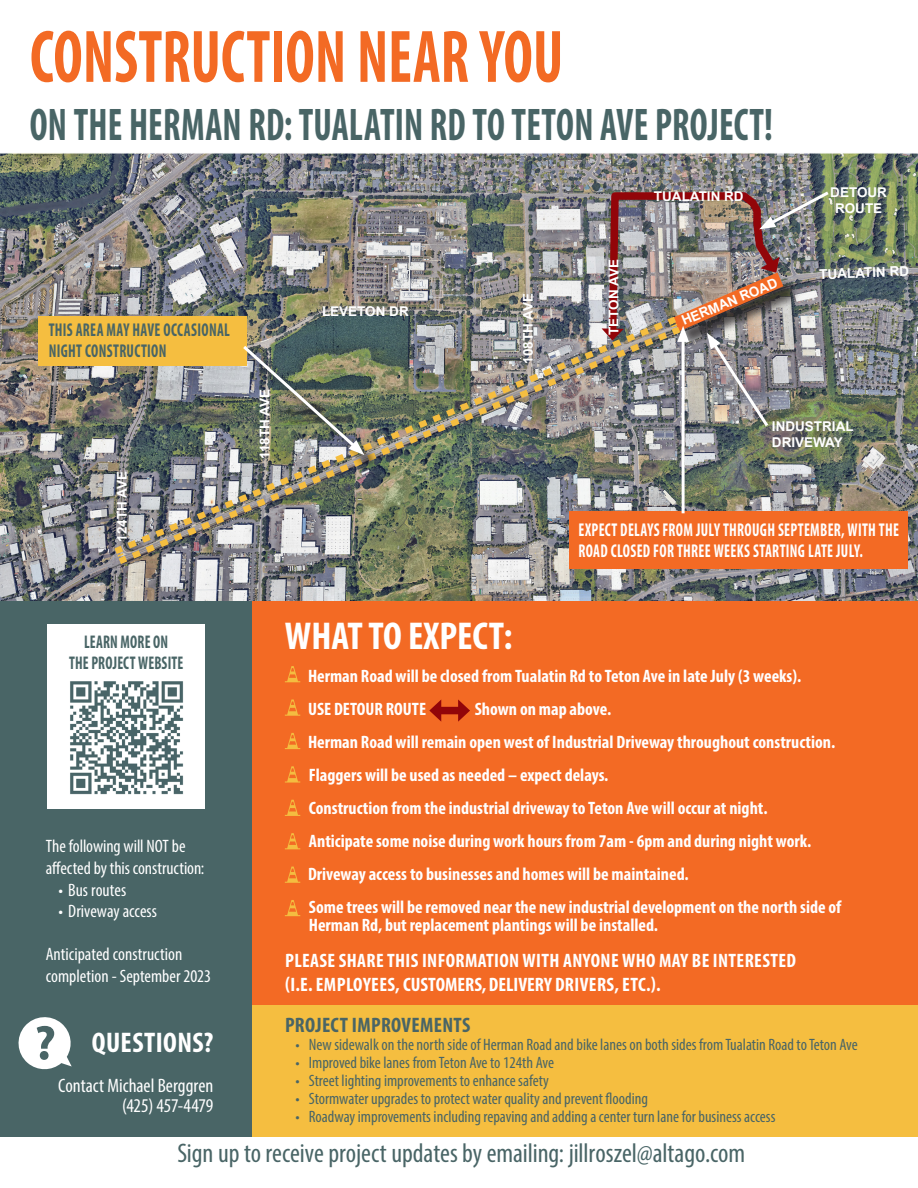
<style>
.page{position:relative;width:918px;height:1188px;background:#fff}
.page>*{position:absolute;margin:0;border:0;box-sizing:border-box;transform-origin:0 0}
.Project_title{font:700 condensed 75.15px "Myriad Pro";color:#f36a24;scale:.81 1}
.Project_title-2{font:700 condensed 46.05px "Myriad Pro";letter-spacing:.005em;color:#496566;scale:.81 1}
.t1{font:700 condensed 39px "Myriad Pro";color:#fff}
.Body_text{font:700 condensed 28.5px "Myriad Pro";letter-spacing:.015em;color:#fff}
.Body_text-2{font:condensed 27px "Myriad Pro";color:#496566}
.Body_text-3{font:700 condensed 21px "Myriad Pro";letter-spacing:.015em;color:#496566}
.t2{font:700 condensed 19.5px/23.7px "Myriad Pro";letter-spacing:.02em;color:#fff}
.Body_text-4{font:condensed 19.5px/19.5px "Myriad Pro";color:#fff;text-align:right}
.Project_title-3{font:700 condensed 18.6px/21px "Myriad Pro";letter-spacing:.02em;color:#fff;scale:.81 1}
.Project_title-4{font:700 condensed 18.6px/21px "Myriad Pro";letter-spacing:.02em;color:#496566;scale:.81 1}
.Project_title-5{font:700 condensed 18.45px/21px "Myriad Pro";letter-spacing:.01em;color:#496566;text-align:center;scale:.81 1}
.t3{font:700 condensed 18px/18px "Myriad Pro";color:#fff}
.Body_text-5{font:condensed 18px/21.6px "Myriad Pro";color:#fff}
.t4{font:condensed 16.5px "Myriad Pro";color:#496566}
.t5{font:700 13.5px/16.2px "Arial";color:#fff}
</style>
<div class="page">
<img style="left:0;top:153px;width:918px;height:448px">
<img style="left:111px;top:313px;width:571px;height:255px">
<div style="left:0;top:601px;width:252px;height:536px;background:#496566"></div>
<div style="left:252px;top:601px;width:666px;height:413px;background:#f36a24"></div>
<svg style="left:285px;top:699px;width:15px;height:17px"></svg>
<svg style="left:285px;top:733px;width:15px;height:16px"></svg>
<svg style="left:285px;top:766px;width:15px;height:17px"></svg>
<svg style="left:285px;top:833px;width:15px;height:16px"></svg>
<svg style="left:285px;top:867px;width:15px;height:16px"></svg>
<svg style="left:285px;top:666px;width:15px;height:16px"></svg>
<svg style="left:18px;top:1017px;width:54px;height:53px"></svg>
<svg style="left:285px;top:900px;width:15px;height:16px"></svg>
<div style="left:569px;top:512px;width:339px;height:57px;background:#f36a24"></div>
<div style="left:38px;top:316px;width:209px;height:49px;background:#f5be40"></div>
<div style="left:247px;top:349px;width:135px;height:124px;background:#231f20;opacity:.75"></div>
<img style="left:240px;top:343px;width:124px;height:112px">
<div style="left:48px;top:624px;width:157px;height:184px;background:#fff"></div>
<img style="left:70px;top:681px;width:114px;height:114px">
<div style="left:252px;top:1006px;width:666px;height:131px;background:#f5be40"></div>
<svg style="left:285px;top:800px;width:15px;height:16px"></svg>
<hr style="left:682px;top:336px;width:3px;height:177px;background:#fff">
<img style="left:602px;top:189px;width:230px;height:241px">
<div style="left:437px;top:707px;width:25px;height:7px;background:#920509"></div>
<svg style="left:429px;top:700px;width:12px;height:21px"></svg>
<svg style="left:458px;top:699px;width:12px;height:23px"></svg>
<p class="Project_title" style="left:30px;top:10px;width:660px">CONSTRUCTION NEAR YOU</p>
<p class="Project_title-2" style="left:30px;top:95px;width:919px">ON THE HERMAN RD: TUALATIN RD TO TETON AVE PROJECT!</p>
<p class="Project_title-4" style="left:49px;top:319px;width:225px">THIS AREA MAY HAVE OCCASIONAL<br>NIGHT CONSTRUCTION</p>
<p class="t5" style="left:114px;top:542px;width:72px;rotate:-90deg">124TH AVE</p>
<p class="t5" style="left:257px;top:459px;width:71px;rotate:-90deg">118TH AVE</p>
<p class="t5" style="left:322px;top:304px;width:88px">LEVETON DR</p>
<p class="t5" style="left:520px;top:364px;width:72px;rotate:-90deg">108TH AVE</p>
<p class="t5" style="left:606px;top:335px;width:77px;rotate:-90deg">TETON AVE</p>
<p class="t5" style="left:654px;top:188px;width:91px">TUALATIN RD</p>
<p class="t5" style="left:830px;top:184px;width:58px;text-align:center">DETOUR<br>ROUTE</p>
<p class="t5" style="left:679px;top:314px;width:104px;rotate:-23deg">HERMAN ROAD</p>
<p class="t5" style="left:819px;top:266px;width:91px;rotate:-2deg">TUALATIN RD</p>
<p class="t5" style="left:772px;top:418px;width:83px">INDUSTRIAL<br>DRIVEWAY</p>
<p class="Project_title-3" style="left:579px;top:519px;width:397px">EXPECT DELAYS FROM JULY THROUGH SEPTEMBER, WITH THE<br>ROAD CLOSED FOR THREE WEEKS STARTING LATE JULY.</p>
<p class="t1" style="left:285px;top:612px;width:229px">WHAT TO EXPECT:</p>
<p class="t3" style="left:308px;top:667px;width:495px">Herman Road will be closed from Tualatin Rd to Teton Ave in late July (3 weeks).</p>
<p class="t3" style="left:308px;top:700px;width:120px">USE DETOUR ROUTE</p>
<p class="t3" style="left:475px;top:700px;width:138px">Shown on map above.</p>
<p class="t3" style="left:308px;top:733px;width:529px">Herman Road will remain open west of Industrial Driveway throughout construction.</p>
<p class="t3" style="left:309px;top:766px;width:301px">Flaggers will be used as needed – expect delays.</p>
<p class="t3" style="left:309px;top:799px;width:460px">Construction from the industrial driveway to Teton Ave will occur at night.</p>
<p class="t3" style="left:309px;top:832px;width:504px">Anticipate some noise during work hours from 7am - 6pm and during night work.</p>
<p class="t3" style="left:308px;top:865px;width:382px">Driveway access to businesses and homes will be maintained.</p>
<p class="t3" style="left:309px;top:898px;width:534px">Some trees will be removed near the new industrial development on the north side of<br>Herman Rd, but replacement plantings will be installed.</p>
<p class="Project_title-5" style="left:69px;top:631px;width:142px">LEARN MORE ON<br>THE PROJECT WEBSITE</p>
<p class="Body_text-5" style="left:46px;top:835px;width:160px">The following will NOT be affected by this construction:</p>
<p class="Body_text-5" style="left:59px;top:879px;width:69px">• Bus routes</p>
<p class="Body_text-5" style="left:59px;top:900px;width:100px">• Driveway access</p>
<p class="Body_text-5" style="left:46px;top:943px;width:167px">Anticipated construction completion - September 2023</p>
<p class="t2" style="left:285px;top:948px;width:513px">PLEASE SHARE THIS INFORMATION WITH ANYONE WHO MAY BE INTERESTED (I.E. EMPLOYEES, CUSTOMERS, DELIVERY DRIVERS, ETC.).</p>
<p class="Body_text-3" style="left:285px;top:1012px;width:187px">PROJECT IMPROVEMENTS</p>
<p class="t4" style="left:295px;top:1035px;width:564px">• New sidewalk on the north side of Herman Road and bike lanes on both sides from Tualatin Road to Teton Ave</p>
<p class="t4" style="left:295px;top:1053px;width:260px">• Improved bike lanes from Teton Ave to 124th Ave</p>
<p class="t4" style="left:295px;top:1071px;width:255px">• Street lighting improvements to enhance safety</p>
<p class="t4" style="left:295px;top:1089px;width:354px">• Stormwater upgrades to protect water quality and prevent flooding</p>
<p class="t4" style="left:295px;top:1107px;width:482px">• Roadway improvements including repaving and adding a center turn lane for business access</p>
<p class="Body_text-2" style="left:177px;top:1137px;width:569px">Sign up to receive project updates by emailing: jillroszel@altago.com</p>
<p class="Body_text" style="left:92px;top:1024px;width:123px">QUESTIONS?</p>
<p class="Body_text-4" style="left:58px;top:1076px;width:157px">Contact Michael Berggren (425) 457-4479</p>
</div>
